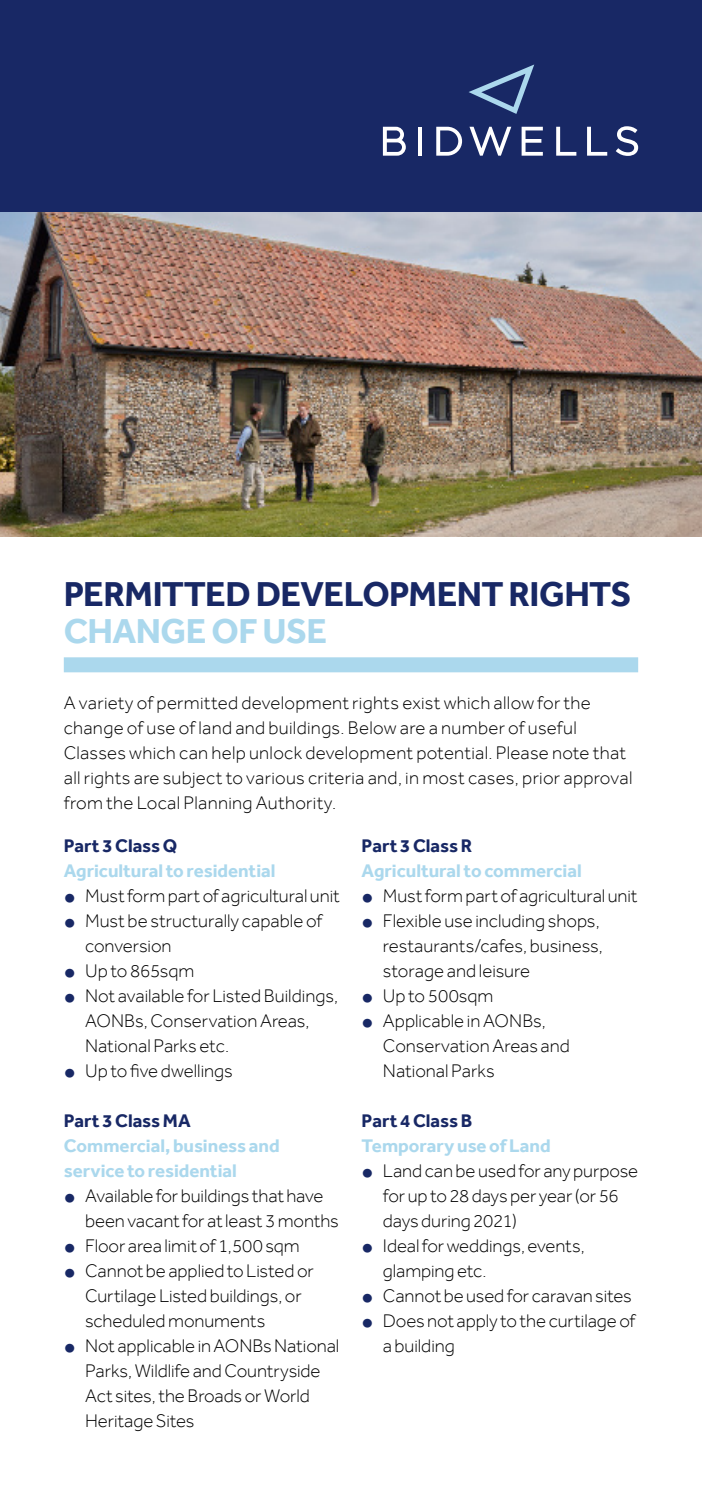
<style>
.page{position:relative;width:702px;height:1489px;background:#fff}
.page>*{position:absolute;margin:0;border:0;box-sizing:border-box;transform-origin:0 0}
.t1{font:700 35.5px "Effra";letter-spacing:-.015em;color:#182865}
.t2{font:700 35.5px "Effra";letter-spacing:-.015em;color:#abd8ed}
.t3{font:300 18.75px/25px "Effra";color:#000}
.t4{font:700 18.75px/25px "Effra";color:#abd8ed}
.t5{font:700 18.75px "Effra";color:#182865}
.s1{font-weight:700;font-size:31.25px;color:#182865}
</style>
<div class="page">
<div style="left:0;top:0;width:702px;height:213px;background:#182865"></div>
<svg style="left:383px;top:127px;width:23px;height:29px"></svg>
<hr style="left:418px;top:127px;width:4px;height:29px;background:#fff">
<svg style="left:469px;top:127px;width:42px;height:29px"></svg>
<svg style="left:521px;top:127px;width:22px;height:29px"></svg>
<svg style="left:556px;top:127px;width:20px;height:29px"></svg>
<svg style="left:587px;top:127px;width:20px;height:29px"></svg>
<svg style="left:615px;top:126px;width:23px;height:30px"></svg>
<svg style="left:436px;top:127px;width:26px;height:29px"></svg>
<svg style="left:469px;top:64px;width:65px;height:50px"></svg>
<img style="left:0;top:213px;width:702px;height:323px">
<div style="left:64px;top:657px;width:574px;height:15px;background:#abd8ed"></div>
<h1 class="t1" style="left:64px;top:572px;width:569px">PERMITTED DEVELOPMENT RIGHTS</h1>
<h1 class="t2" style="left:64px;top:610px;width:265px">CHANGE OF USE</h1>
<p class="t3" style="left:64px;top:690px;width:570px">A variety of permitted development rights exist which allow for the change of use of land and buildings. Below are a number of useful Classes which can help unlock development potential. Please note that all rights are subject to various criteria and, in most cases, prior approval from the Local Planning Authority.</p>
<p class="t5" style="left:64px;top:834px;width:115px">Part 3 Class Q</p>
<p class="t4" style="left:64px;top:858px;width:213px">Agricultural to residential</p>
<p class="t3" style="left:64px;top:883px;width:277px"><span class="s1">•</span> Must form part of agricultural unit</p>
<p class="t3" style="left:85px;top:908px;width:239px;text-indent:-21px"><span class="s1">•</span> Must be structurally capable of conversion</p>
<p class="t3" style="left:64px;top:958px;width:132px"><span class="s1">•</span> Up to 865sqm</p>
<p class="t3" style="left:85px;top:983px;width:254px;text-indent:-21px"><span class="s1">•</span> Not available for Listed Buildings,<br>AONBs, Conservation Areas,<br>National Parks etc.</p>
<p class="t3" style="left:64px;top:1058px;width:170px"><span class="s1">•</span> Up to five dwellings</p>
<p class="t5" style="left:64px;top:1109px;width:128px">Part 3 Class MA</p>
<p class="t4" style="left:64px;top:1133px;width:217px">Commercial, business and service to residential</p>
<p class="t3" style="left:85px;top:1183px;width:255px;text-indent:-21px"><span class="s1">•</span> Available for buildings that have been vacant for at least 3 months</p>
<p class="t3" style="left:64px;top:1233px;width:237px"><span class="s1">•</span> Floor area limit of 1,500 sqm</p>
<p class="t3" style="left:85px;top:1258px;width:230px;text-indent:-21px"><span class="s1">•</span> Cannot be applied to Listed or<br>Curtilage Listed buildings, or scheduled monuments</p>
<p class="t3" style="left:85px;top:1333px;width:256px;text-indent:-21px"><span class="s1">•</span> Not applicable in AONBs National<br>Parks, Wildlife and Countryside<br>Act sites, the Broads or World<br>Heritage Sites</p>
<p class="t5" style="left:361px;top:834px;width:112px">Part 3 Class R</p>
<p class="t4" style="left:361px;top:858px;width:222px">Agricultural to commercial</p>
<p class="t3" style="left:361px;top:883px;width:277px"><span class="s1">•</span> Must form part of agricultural unit</p>
<p class="t3" style="left:383px;top:908px;width:222px;text-indent:-21px"><span class="s1">•</span> Flexible use including shops, restaurants/cafes, business, storage and leisure</p>
<p class="t3" style="left:361px;top:983px;width:133px"><span class="s1">•</span> Up to 500sqm</p>
<p class="t3" style="left:383px;top:1008px;width:189px;text-indent:-21px"><span class="s1">•</span> Applicable in AONBs,<br>Conservation Areas and<br>National Parks</p>
<p class="t5" style="left:361px;top:1109px;width:112px">Part 4 Class B</p>
<p class="t4" style="left:361px;top:1133px;width:190px">Temporary use of Land</p>
<p class="t3" style="left:383px;top:1158px;width:257px;text-indent:-21px"><span class="s1">•</span> Land can be used for any purpose for up to 28 days per year (or 56 days during 2021)</p>
<p class="t3" style="left:383px;top:1233px;width:203px;text-indent:-21px"><span class="s1">•</span> Ideal for weddings, events, glamping etc.</p>
<p class="t3" style="left:361px;top:1283px;width:272px"><span class="s1">•</span> Cannot be used for caravan sites</p>
<p class="t3" style="left:383px;top:1308px;width:254px;text-indent:-21px"><span class="s1">•</span> Does not apply to the curtilage of a building</p>
</div>
